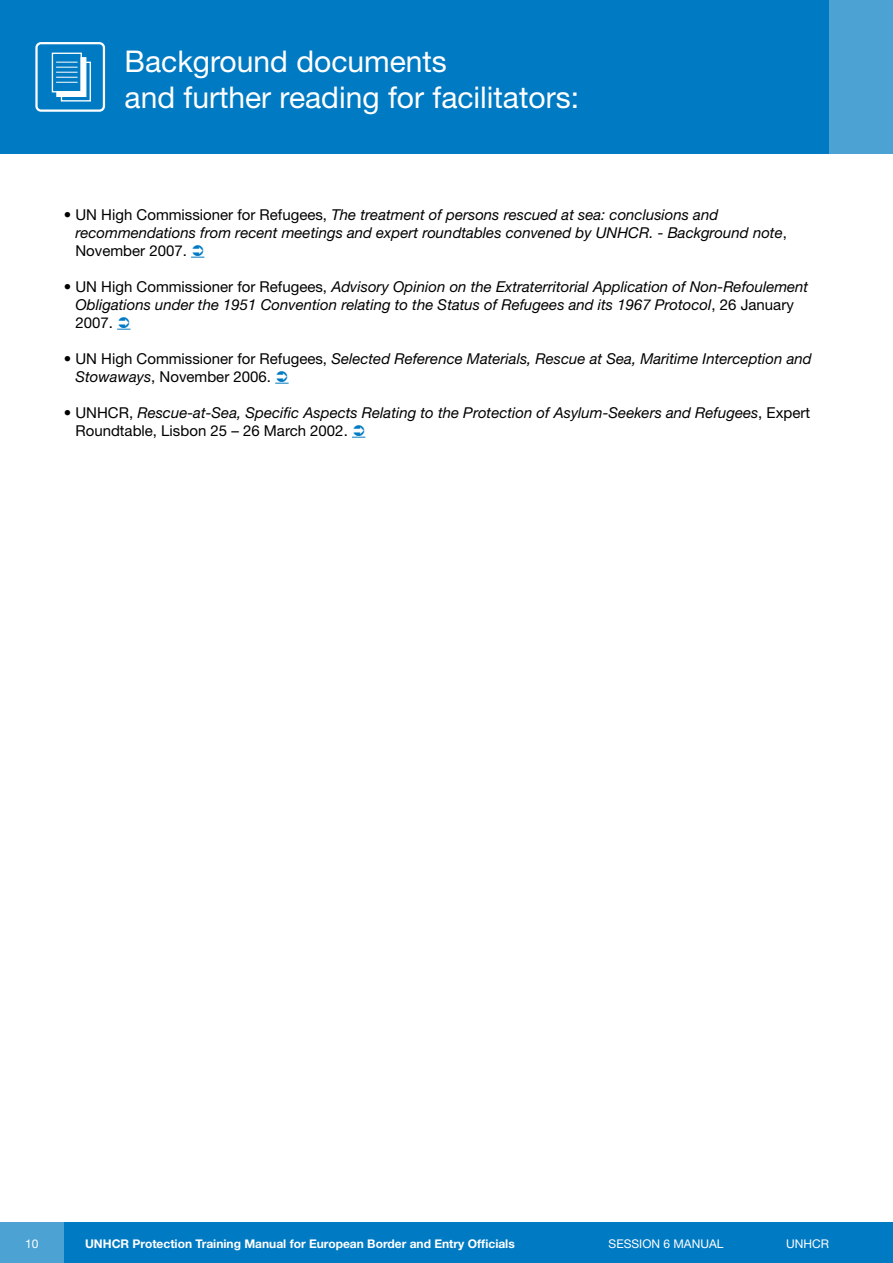
<style>
.page{position:relative;width:893px;height:1263px;background:#fff}
.page>*{position:absolute;margin:0;border:0;box-sizing:border-box;transform-origin:0 0}
.t1{font:30px/36px "Helvetica Neue CE";color:#fff}
.t2{font:italic 15px/18px "Helvetica Neue CE";color:#000}
.t3{font:700 12px "Helvetica Neue CE";color:#fff}
.t4{font:12px "Helvetica Neue CE";color:#fff}
.s1{font-style:normal}
</style>
<div class="page">
<div style="left:0;top:1223px;width:893px;height:40px;background:#007ac2"></div>
<div style="left:0;top:1223px;width:64px;height:40px;background:#4da2d4"></div>
<div style="left:0;top:0;width:829px;height:154px;background:#007ac2"></div>
<div style="left:829px;top:0;width:64px;height:154px;background:#4da2d4"></div>
<div style="left:35px;top:42px;width:70px;height:70px;border:2px solid #fff;border-radius:5px"></div>
<div style="left:52px;top:53px;width:30px;height:39px;border:1px solid #fff"></div>
<svg style="left:56px;top:56px;width:35px;height:46px"></svg>
<svg style="left:191px;top:256px;width:13px;height:2px"></svg>
<svg style="left:117px;top:328px;width:14px;height:2px"></svg>
<svg style="left:275px;top:382px;width:14px;height:2px"></svg>
<svg style="left:352px;top:436px;width:13px;height:2px"></svg>
<h1 class="t1" style="left:125px;top:44px;width:456px">Background documents<br>and further reading for facilitators:</h1>
<p class="t2" style="left:75px;top:206px;width:713px;text-indent:-12px"><span class="s1">• UN High Commissioner for Refugees,</span> The treatment of persons rescued at sea: conclusions and recommendations from recent meetings and expert roundtables convened by UNHCR. - Background note<span class="s1">,<br>November 2007.</span></p>
<p class="t2" style="left:75px;top:278px;width:734px;text-indent:-12px"><span class="s1">• UN High Commissioner for Refugees,</span> Advisory Opinion on the Extraterritorial Application of Non-Refoulement<br>Obligations under the 1951 Convention relating to the Status of Refugees and its 1967 Protocol<span class="s1">, 26 January<br>2007.</span></p>
<p class="t2" style="left:75px;top:350px;width:738px;text-indent:-12px"><span class="s1">• UN High Commissioner for Refugees,</span> Selected Reference Materials, Rescue at Sea, Maritime Interception and<br>Stowaways<span class="s1">, November 2006.</span></p>
<p class="t2" style="left:75px;top:404px;width:736px;text-indent:-12px"><span class="s1">• UNHCR,</span> Rescue-at-Sea, Specific Aspects Relating to the Protection of Asylum-Seekers and Refugees<span class="s1">, Expert<br>Roundtable, Lisbon 25 – 26 March 2002.</span></p>
<p class="t4" style="left:25px;top:1236px;width:15px">10</p>
<p class="t3" style="left:85px;top:1236px;width:431px">UNHCR Protection Training Manual for European Border and Entry Officials</p>
<p class="t4" style="left:609px;top:1236px;width:16px">Sess</p>
<p class="t4" style="left:639px;top:1236px;width:54px">ion 6 Manua</p>
<p class="t4" style="left:717px;top:1236px;width:8px">l</p>
<p class="t4" style="left:786px;top:1236px;width:44px">UNHCR</p>
</div>
